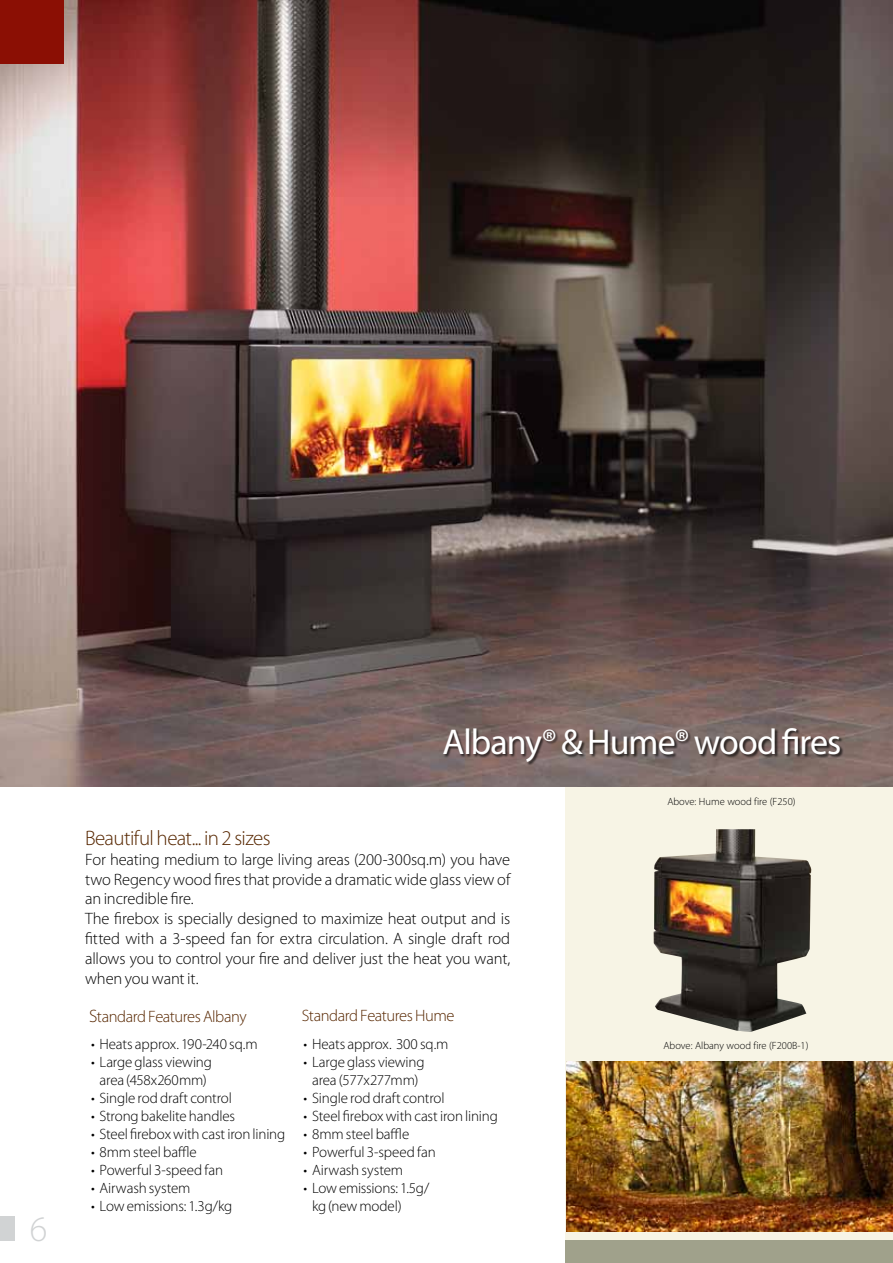
<style>
.page{position:relative;width:893px;height:1263px;background:#fff}
.page>*{position:absolute;margin:0;border:0;box-sizing:border-box;transform-origin:0 0}
.t1{font:36px "Myriad Pro";letter-spacing:-.03em;color:#fff}
.t2{font:300 36px "Myriad Pro";color:#d1d3d4}
.t3{font:300 21px "Myriad Pro";letter-spacing:-.03em;color:#572700}
.t4{font:300 16.5px/19.8px "Myriad Pro";letter-spacing:-.01em;color:#000}
.t5{font:300 16.5px "Myriad Pro";letter-spacing:-.025em;color:#572700}
.t6{font:300 15px/18px "Myriad Pro";letter-spacing:-.01em;color:#000;text-align:center}
.t7{font:300 10.5px "Myriad Pro";color:#000}
.s1{font-size:18px}
</style>
<div class="page">
<div style="left:0;top:1217px;width:15px;height:24px;background:#d1d3d4"></div>
<div style="left:566px;top:787px;width:327px;height:476px;background:#f7f4e5"></div>
<div style="left:566px;top:1241px;width:327px;height:22px;background:#a0a18b"></div>
<img style="left:567px;top:1061px;width:326px;height:170px">
<img style="left:0;top:0;width:893px;height:787px">
<div style="left:444px;top:729px;width:400px;height:37px;background:#000;opacity:.65"></div>
<div style="left:0;top:0;width:64px;height:64px;background:#8b0f04"></div>
<img style="left:653px;top:829px;width:158px;height:203px">
<h1 class="t2" style="left:30px;top:1207px;width:19px">6</h1>
<h1 class="t1" style="left:442px;top:720px;width:401px">Albany® &amp; Hume® wood fires</h1>
<h2 class="t3" style="left:85px;top:825px;width:187px">Beautiful heat... in 2 sizes</h2>
<p class="t4" style="left:85px;top:849px;width:427px">For heating medium to large living areas (200-300sq.m) you have two Regency wood fires that provide a dramatic wide glass view of an incredible fire.<br>The firebox is specially designed to maximize heat output and is fitted with a 3-speed fan for extra circulation. A single draft rod allows you to control your fire and deliver just the heat you want, when you want it.</p>
<p class="t5" style="left:89px;top:1007px;width:159px"><span class="s1">S</span>tandard Features Albany</p>
<p class="t5" style="left:302px;top:1005px;width:154px">Standard Features Hume</p>
<p class="t6" style="left:91px;top:1035px;width:168px">• Heats approx. 190-240 sq.m</p>
<p class="t6" style="left:91px;top:1053px;width:123px">• Large glass viewing area (458x260mm)</p>
<p class="t6" style="left:91px;top:1089px;width:143px">• Single rod draft control</p>
<p class="t6" style="left:91px;top:1107px;width:146px">• Strong bakelite handles</p>
<p class="t6" style="left:91px;top:1125px;width:196px">• Steel firebox with cast iron lining</p>
<p class="t6" style="left:91px;top:1143px;width:107px">• 8mm steel baffle</p>
<p class="t6" style="left:91px;top:1161px;width:134px">• Powerful 3-speed fan</p>
<p class="t6" style="left:91px;top:1179px;width:101px">• Airwash system</p>
<p class="t6" style="left:91px;top:1197px;width:143px">• Low emissions: 1.3g/kg</p>
<p class="t6" style="left:304px;top:1035px;width:146px">• Heats approx. 300 sq.m</p>
<p class="t6" style="left:304px;top:1053px;width:123px">• Large glass viewing area (577x277mm)</p>
<p class="t6" style="left:304px;top:1089px;width:143px">• Single rod draft control</p>
<p class="t6" style="left:304px;top:1107px;width:196px">• Steel firebox with cast iron lining</p>
<p class="t6" style="left:304px;top:1125px;width:107px">• 8mm steel baffle</p>
<p class="t6" style="left:304px;top:1143px;width:134px">• Powerful 3-speed fan</p>
<p class="t6" style="left:304px;top:1161px;width:101px">• Airwash system</p>
<p class="t6" style="left:312px;top:1179px;width:119px;text-align:left;text-indent:-9px">• Low emissions: 1.5g/ kg (new model)</p>
<p class="t7" style="left:667px;top:795px;width:130px">Above: Hume wood fire (F250)</p>
<p class="t7" style="left:663px;top:1039px;width:147px">Above: Albany wood fire (F200B-1)</p>
</div>
